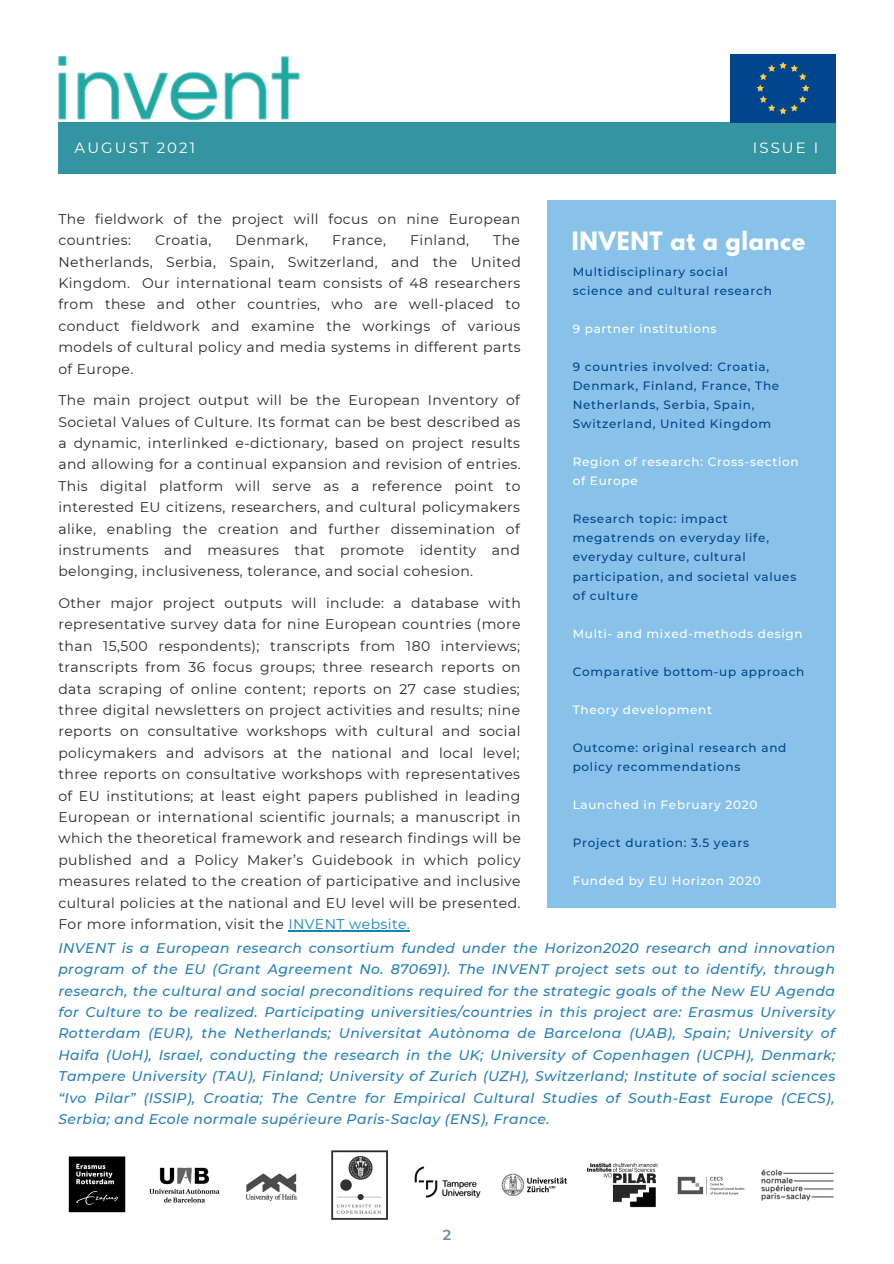
<style>
.page{position:relative;width:894px;height:1264px;background:#fff}
.page>*{position:absolute;margin:0;border:0;box-sizing:border-box;transform-origin:0 0}
.t1{font:700 22.35px "League Spartan";letter-spacing:.03em;color:#fff}
.t2{font:14.85px "Montserrat";letter-spacing:.14em;color:#fff}
.t3{font:600 14.4px "Montserrat";color:#658fa4}
.t4{font:13.95px/21.5px "Montserrat";letter-spacing:.03em;color:#242830;text-align:justify}
.t5{font:italic 500 13.95px/21.5px "Montserrat";letter-spacing:.03em;color:#227fbb;text-align:justify}
.t6{font:500 12px/19px "Montserrat";letter-spacing:.06em;color:#00458d}
.t7{font:500 12px/19px "Montserrat";letter-spacing:.06em;color:#fff}
.s1{color:#0f85b7}
</style>
<div class="page">
<img style="left:68px;top:1156px;width:58px;height:57px">
<div style="left:58px;top:122px;width:777px;height:51px;background:#3494a0"></div>
<div style="left:547px;top:200px;width:288px;height:707px;background:#88c2e8"></div>
<img style="left:58px;top:56px;width:242px;height:65px">
<div style="left:729px;top:54px;width:106px;height:68px;background:#00458d"></div>
<svg style="left:756px;top:62px;width:53px;height:52px"></svg>
<hr style="left:288px;top:930px;width:122px;height:1px;background:#0f85b7">
<img style="left:149px;top:1167px;width:71px;height:36px">
<img style="left:245px;top:1173px;width:52px;height:29px">
<img style="left:331px;top:1150px;width:57px;height:70px">
<img style="left:414px;top:1166px;width:67px;height:32px">
<img style="left:501px;top:1173px;width:66px;height:23px">
<img style="left:587px;top:1162px;width:71px;height:46px">
<img style="left:677px;top:1176px;width:68px;height:19px">
<img style="left:761px;top:1169px;width:73px;height:32px">
<p class="t2" style="left:75px;top:139px;width:122px">AUGUST 2021</p>
<p class="t2" style="left:752px;top:139px;width:67px">ISSUE I</p>
<p class="t4" style="left:58px;top:208px;width:463px">The fieldwork of the project will focus on nine European countries:</p>
<h1 class="t1" style="left:571px;top:230px;width:235px">INVENT at a glance</h1>
<p class="t4" style="left:58px;top:229px;width:464px;text-indent:435px">The Netherlands, Serbia, Spain, Switzerland, and the United Kingdom. Our international team consists of 48 researchers from these and other countries, who are well-placed to conduct fieldwork and examine the workings of various models of cultural policy and media systems in different parts of Europe.</p>
<p class="t4" style="left:58px;top:389px;width:464px">The main project output will be the European Inventory of Societal Values of Culture. Its format can be best described as a dynamic, interlinked e-dictionary, based on project results and allowing for a continual expansion and revision of entries.<br>This digital platform will serve as a reference point to interested EU citizens, researchers, and cultural policymakers alike, enabling the creation and further dissemination of instruments and measures that promote identity and belonging, inclusiveness, tolerance, and social cohesion.</p>
<p class="t4" style="left:58px;top:592px;width:464px">Other major project outputs will include: a database with representative survey data for nine European countries (more than 15,500 respondents); transcripts from 180 interviews; transcripts from 36 focus groups; three research reports on data scraping of online content; reports on 27 case studies; three digital newsletters on project activities and results; nine reports on consultative workshops with cultural and social policymakers and advisors at the national and local level; three reports on consultative workshops with representatives of EU institutions; at least eight papers published in leading European or international scientific journals; a manuscript in which the theoretical framework and research findings will be published and a Policy Maker’s Guidebook in which policy measures related to the creation of participative and inclusive cultural policies at the national and EU level will be presented.<br>For more information, visit the <span class="s1">INVENT website.</span></p>
<p class="t5" style="left:58px;top:937px;width:778px">INVENT is a European research consortium funded under the Horizon2020 research and innovation program of the EU (Grant Agreement No. 870691). The INVENT project sets out to identify, through research, the cultural and social preconditions required for the strategic goals of the New EU Agenda for Culture to be realized. Participating universities/countries in this project are: Erasmus University Rotterdam (EUR), the Netherlands; Universitat Autònoma de Barcelona (UAB), Spain; University of Haifa (UoH), Israel, conducting the research in the UK; University of Copenhagen (UCPH), Denmark; Tampere University (TAU), Finland; University of Zurich (UZH), Switzerland; Institute of social sciences “Ivo Pilar” (ISSIP), Croatia; The Centre for Empirical Cultural Studies of South-East Europe (CECS), Serbia; and Ecole normale supérieure Paris-Saclay (ENS), France.</p>
<p class="t4" style="left:155px;top:229px;width:58px">Croatia,</p>
<p class="t4" style="left:235px;top:229px;width:74px">Denmark,</p>
<p class="t4" style="left:332px;top:229px;width:55px">France,</p>
<p class="t4" style="left:410px;top:229px;width:60px">Finland,</p>
<p class="t6" style="left:572px;top:262px;width:201px">Multidisciplinary social science and cultural research</p>
<p class="t7" style="left:572px;top:319px;width:145px">9 partner institutions</p>
<p class="t6" style="left:572px;top:357px;width:208px">9 countries involved: Croatia,<br>Denmark, Finland, France, The<br>Netherlands, Serbia, Spain,<br>Switzerland, United Kingdom</p>
<p class="t7" style="left:572px;top:452px;width:227px">Region of research: Cross-section of Europe</p>
<p class="t6" style="left:572px;top:509px;width:225px">Research topic: impact megatrends on everyday life, everyday culture, cultural participation, and societal values of culture</p>
<p class="t7" style="left:572px;top:623px;width:231px">Multi- and mixed-methods design</p>
<p class="t6" style="left:572px;top:661px;width:233px">Comparative bottom-up approach</p>
<p class="t7" style="left:572px;top:700px;width:141px">Theory development</p>
<p class="t6" style="left:572px;top:738px;width:215px">Outcome: original research and policy recommendations</p>
<p class="t7" style="left:572px;top:795px;width:186px">Launched in February 2020</p>
<p class="t6" style="left:572px;top:833px;width:178px">Project duration: 3.5 years</p>
<p class="t7" style="left:572px;top:871px;width:189px">Funded by EU Horizon 2020</p>
<p class="t3" style="left:443px;top:1226px;width:10px">2</p>
</div>
